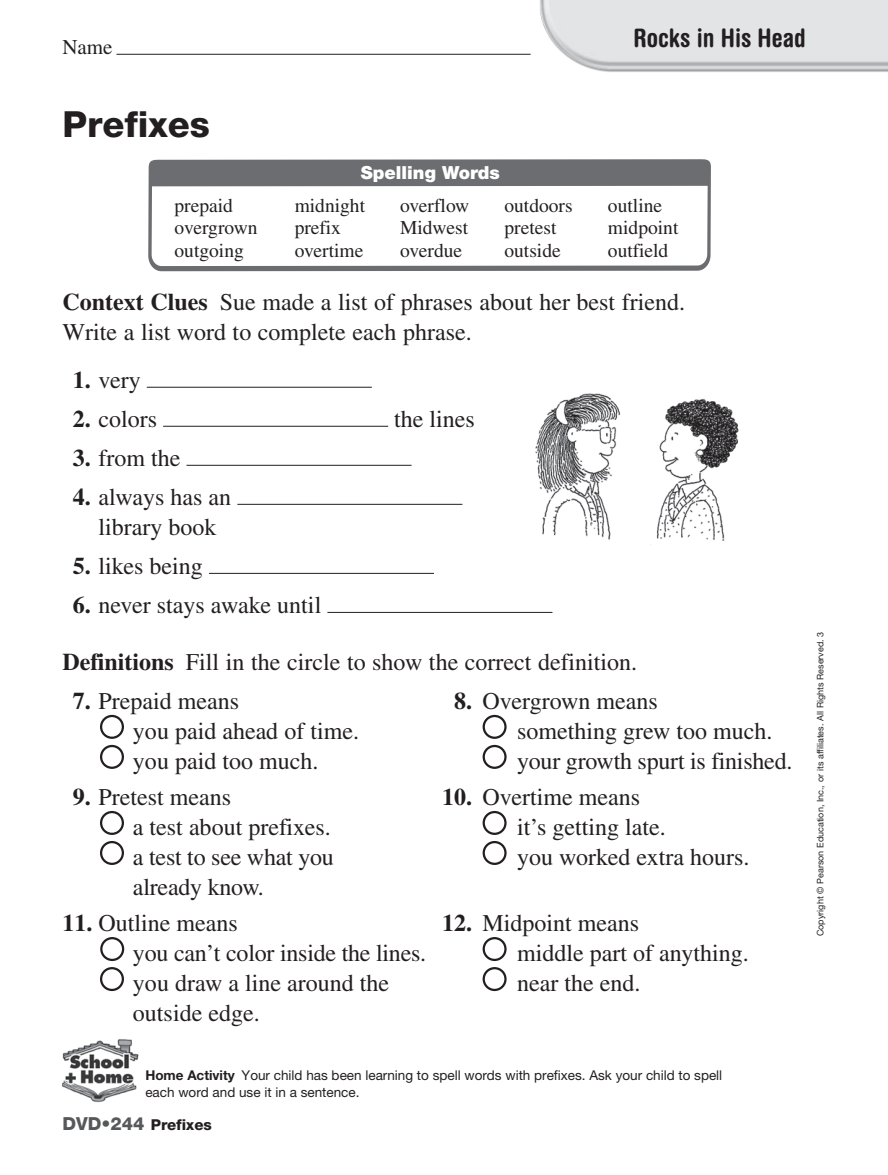
<style>
.page{position:relative;width:888px;height:1175px;background:#fff}
.page>*{position:absolute;margin:0;border:0;box-sizing:border-box;transform-origin:0 0}
.t1{font:800 36px "SF Helv Neue";color:#231f20}
.t2{font:700 condensed 25.5px "Helvetica Rounded LT Std";color:#231f20}
.t3{font:24px/30px "Times";color:#231f20}
.t4{font:21px "Times LT Std";color:#231f20}
.t5{font:19.5px/22.5px "Times";color:#231f20}
.t6{font:900 18px "Helvetica Neue";color:#fff}
.t7{font:800 15px "Helvetica Neue LT Std";color:#231f20}
.t8{font:13.5px/16.5px "SF Helv Neue";color:#231f20}
.t9{font:9px "Helvetica Neue LT Std";color:#231f20}
.s1{font-weight:700}
.s2{font-size:18px;color:#57585a}
</style>
<div class="page">
<img style="left:527px;top:0;width:361px;height:72px">
<hr style="left:116px;top:54px;width:414px;height:1px;background:#231f20">
<hr style="left:147px;top:387px;width:225px;height:1px;background:#231f20">
<hr style="left:163px;top:426px;width:225px;height:1px;background:#231f20">
<hr style="left:186px;top:465px;width:225px;height:1px;background:#231f20">
<hr style="left:237px;top:504px;width:225px;height:1px;background:#231f20">
<hr style="left:209px;top:573px;width:225px;height:1px;background:#231f20">
<hr style="left:327px;top:612px;width:225px;height:1px;background:#231f20">
<div style="left:100px;top:714px;width:24px;height:24px;border:2px solid #231f20;border-radius:50%"></div>
<div style="left:482px;top:714px;width:24px;height:24px;border:2px solid #231f20;border-radius:50%"></div>
<div style="left:100px;top:744px;width:24px;height:24px;border:2px solid #231f20;border-radius:50%"></div>
<div style="left:482px;top:744px;width:24px;height:24px;border:2px solid #231f20;border-radius:50%"></div>
<div style="left:100px;top:810px;width:24px;height:24px;border:2px solid #231f20;border-radius:50%"></div>
<div style="left:482px;top:810px;width:24px;height:24px;border:2px solid #231f20;border-radius:50%"></div>
<div style="left:100px;top:840px;width:24px;height:24px;border:2px solid #231f20;border-radius:50%"></div>
<div style="left:482px;top:840px;width:24px;height:24px;border:2px solid #231f20;border-radius:50%"></div>
<div style="left:100px;top:936px;width:24px;height:24px;border:2px solid #231f20;border-radius:50%"></div>
<div style="left:482px;top:936px;width:24px;height:24px;border:2px solid #231f20;border-radius:50%"></div>
<div style="left:100px;top:966px;width:24px;height:24px;border:2px solid #231f20;border-radius:50%"></div>
<div style="left:482px;top:966px;width:24px;height:24px;border:2px solid #231f20;border-radius:50%"></div>
<img style="left:62px;top:1039px;width:76px;height:64px">
<img style="left:535px;top:393px;width:204px;height:152px">
<svg style="left:148px;top:159px;width:563px;height:112px"></svg>
<p class="t4" style="left:62px;top:35px;width:52px">Name</p>
<p class="t2" style="left:633px;top:23px;width:174px">Rocks in His Head</p>
<p class="t1" style="left:62px;top:100px;width:149px">Prefixes</p>
<p class="t6" style="left:361px;top:162px;width:140px">Spelling Words</p>
<p class="t5" style="left:174px;top:194px;width:85px">prepaid overgrown outgoing</p>
<p class="t5" style="left:295px;top:194px;width:72px">midnight prefix overtime</p>
<p class="t5" style="left:400px;top:194px;width:71px;text-align:justify">overflow Midwest overdue</p>
<p class="t5" style="left:608px;top:194px;width:72px">outline midpoint outfield</p>
<p class="t5" style="left:504px;top:194px;width:70px">outdoors pretest outside</p>
<p class="t3" style="left:62px;top:286px;width:624px"><span class="s1">Context Clues</span> Sue made a list of phrases about her best friend.<br>Write a list word to complete each phrase.</p>
<p class="t3" style="left:73px;top:364px;width:69px"><span class="s1">1.</span> very</p>
<p class="t3" style="left:73px;top:403px;width:86px"><span class="s1">2.</span> colors</p>
<p class="t3" style="left:394px;top:403px;width:82px">the lines</p>
<p class="t3" style="left:73px;top:442px;width:109px"><span class="s1">3.</span> from the</p>
<p class="t3" style="left:73px;top:481px;width:160px;text-align:center"><span class="s1">4.</span> always has an library book</p>
<p class="t3" style="left:73px;top:550px;width:131px"><span class="s1">5.</span> likes being</p>
<p class="t3" style="left:73px;top:589px;width:250px"><span class="s1">6.</span> never stays awake until</p>
<p class="t3" style="left:62px;top:646px;width:576px"><span class="s1">Definitions</span> Fill in the circle to show the correct definition.</p>
<p class="t3" style="left:73px;top:685px;width:168px"><span class="s1">7.</span> Prepaid means</p>
<p class="t3" style="left:454px;top:685px;width:205px"><span class="s1">8.</span> Overgrown means</p>
<p class="t3" style="left:133px;top:715px;width:227px">you paid ahead of time.</p>
<p class="t3" style="left:517px;top:715px;width:257px">something grew too much.</p>
<p class="t3" style="left:133px;top:745px;width:187px">you paid too much.</p>
<p class="t3" style="left:517px;top:745px;width:277px">your growth spurt is finished.</p>
<p class="t3" style="left:73px;top:781px;width:160px"><span class="s1">9.</span> Pretest means</p>
<p class="t3" style="left:442px;top:781px;width:200px"><span class="s1">10.</span> Overtime means</p>
<p class="t3" style="left:133px;top:811px;width:199px">a test about prefixes.</p>
<p class="t3" style="left:517px;top:811px;width:150px">it’s getting late.</p>
<p class="t3" style="left:133px;top:841px;width:202px">a test to see what you</p>
<p class="t3" style="left:517px;top:841px;width:234px">you worked extra hours.</p>
<p class="t3" style="left:133px;top:871px;width:132px">already know.</p>
<p class="t3" style="left:62px;top:907px;width:177px"><span class="s1">11.</span> Outline means</p>
<p class="t3" style="left:442px;top:907px;width:199px"><span class="s1">12.</span> Midpoint means</p>
<p class="t3" style="left:133px;top:937px;width:295px">you can’t color inside the lines.</p>
<p class="t3" style="left:517px;top:937px;width:233px">middle part of anything.</p>
<p class="t3" style="left:133px;top:967px;width:258px">you draw a line around the</p>
<p class="t3" style="left:517px;top:967px;width:125px">near the end.</p>
<p class="t3" style="left:133px;top:997px;width:128px">outside edge.</p>
<p class="t8" style="left:145px;top:1066px;width:578px"><span class="s1">Home Activity</span> Your child has been learning to spell words with prefixes. Ask your child to spell each word and use it in a sentence.</p>
<p class="t7" style="left:62px;top:1115px;width:151px"><span class="s2">DVD•244</span> Prefixes</p>
<p class="t9" style="left:815px;top:935px;width:306px;rotate:-90deg">Copyright © Pearson Education, Inc., or its affiliates. All Rights Reserved. 3</p>
</div>
